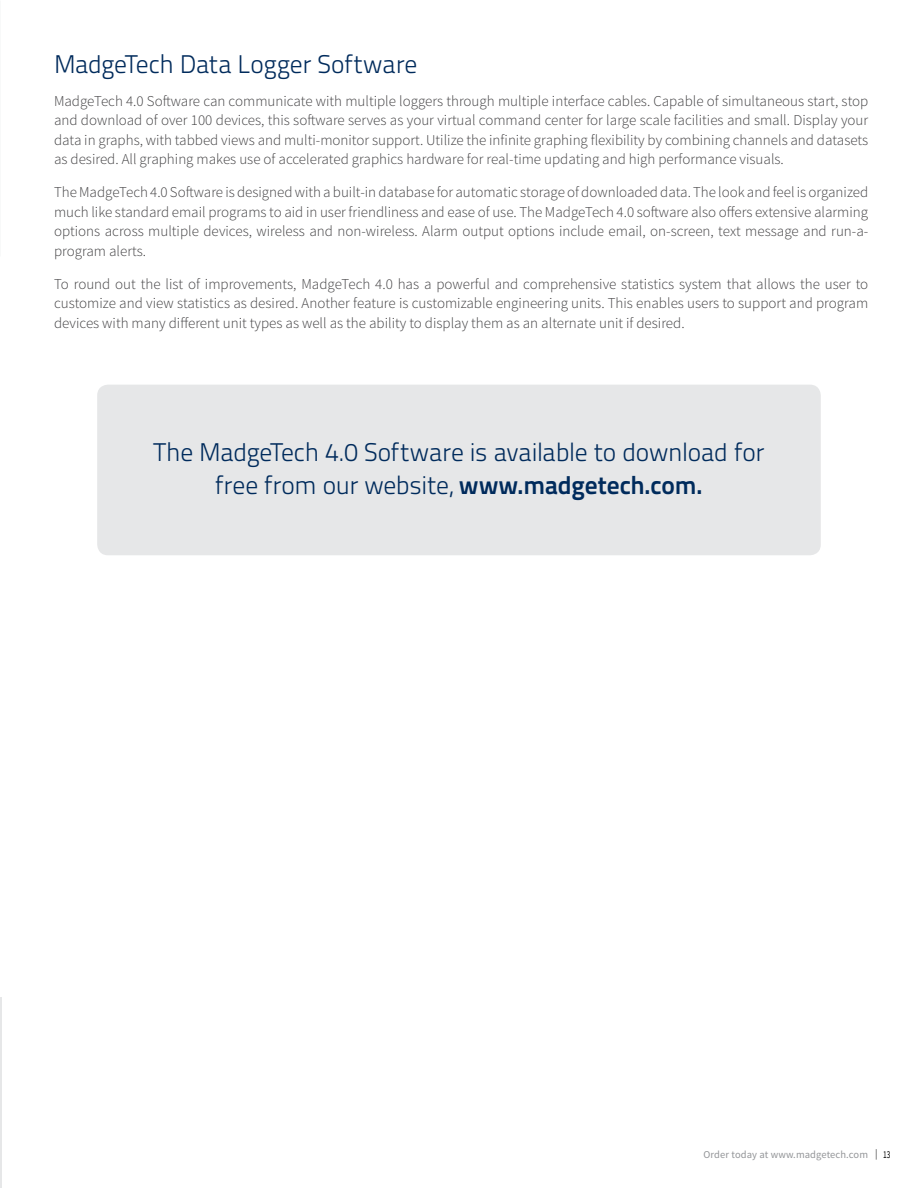
<style>
.page{position:relative;width:918px;height:1188px;background:#fff}
.page>*{position:absolute;margin:0;border:0;box-sizing:border-box;transform-origin:0 0}
.t1{font:300 25.5px/33px "Titillium Text 22 L";letter-spacing:-.01em;color:#002b5c;text-align:center}
.t2{font:300 15px/19.5px "Source Sans Pro";color:#414042;text-align:justify}
.t3{font:10.5px "Source Sans Pro";letter-spacing:.01em;color:#939598}
.s1{font-weight:700}
.s2{color:#000}
</style>
<div class="page">
<div style="left:97px;top:385px;width:724px;height:170px;background:#e6e7e8;border-radius:11px"></div>
<hr style="left:0;top:998px;width:1px;height:190px;background:#e6e7e8">
<h1 class="t1" style="left:54px;top:46px;width:365px">MadgeTech Data Logger Software</h1>
<p class="t2" style="left:54px;top:91px;width:816px">MadgeTech 4.0 Software can communicate with multiple loggers through multiple interface cables. Capable of simultaneous start, stop and download of over 100 devices, this software serves as your virtual command center for large scale facilities and small. Display your data in graphs, with tabbed views and multi-monitor support. Utilize the infinite graphing flexibility by combining channels and datasets as desired. All graphing makes use of accelerated graphics hardware for real-time updating and high performance visuals.</p>
<p class="t2" style="left:54px;top:183px;width:816px">The MadgeTech 4.0 Software is designed with a built-in database for automatic storage of downloaded data. The look and feel is organized much like standard email programs to aid in user friendliness and ease of use. The MadgeTech 4.0 software also offers extensive alarming options across multiple devices, wireless and non-wireless. Alarm output options include email, on-screen, text message and run-a&shy;program alerts.</p>
<p class="t2" style="left:54px;top:274px;width:816px">To round out the list of improvements, MadgeTech 4.0 has a powerful and comprehensive statistics system that allows the user to customize and view statistics as desired. Another feature is customizable engineering units. This enables users to support and program devices with many different unit types as well as the ability to display them as an alternate unit if desired.</p>
<h1 class="t1" style="left:153px;top:434px;width:613px">The MadgeTech 4.0 Software is available to download for free from our website, <span class="s1">www.madgetech.com.</span></h1>
<p class="t3" style="left:704px;top:1148px;width:189px">Order today at www.madgetech.com <span class="s2">| 13</span></p>
</div>
